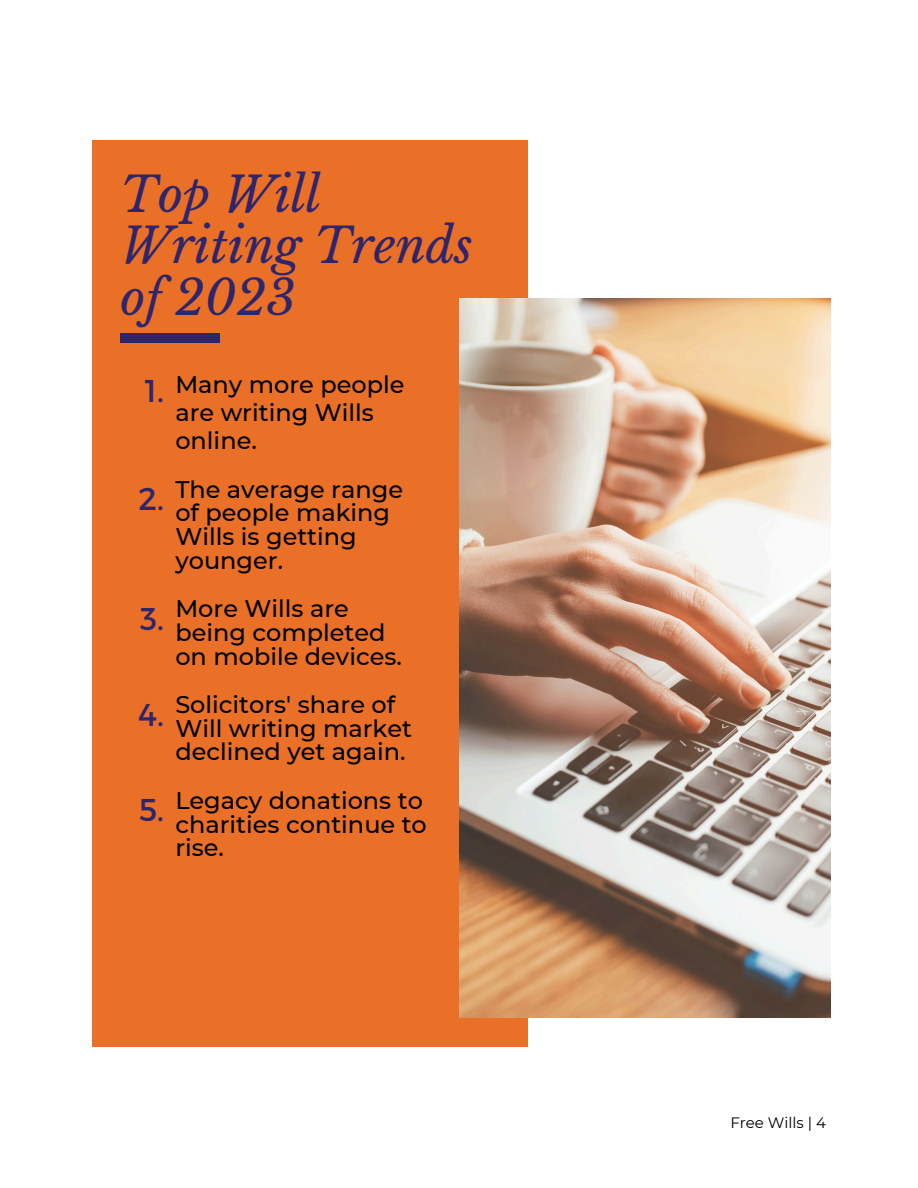
<style>
.page{position:relative;width:918px;height:1188px;background:#fff}
.page>*{position:absolute;margin:0;border:0;box-sizing:border-box;transform-origin:0 0}
.t1{font:italic 48px/51.8px "Libre Baskerville";color:#2e266d}
.t2{font:31.5px "Montserrat";color:#2e266d}
.t3{font:500 24px/23.7px "Montserrat";color:#000}
.t4{font:15px "Montserrat";color:#000}
</style>
<div class="page">
<div style="left:92px;top:140px;width:435px;height:907px;background:#ea7027"></div>
<img style="left:459px;top:299px;width:371px;height:719px">
<div style="left:121px;top:333px;width:99px;height:9px;background:#2e266d"></div>
<h1 class="t1" style="left:121px;top:169px;width:354px">Top Will<br>Writing Trends of 2023</h1>
<h2 class="t2" style="left:145px;top:370px;width:21px">1.</h2>
<h2 class="t2" style="left:139px;top:479px;width:27px">2.</h2>
<h2 class="t2" style="left:140px;top:598px;width:25px">3.</h2>
<h2 class="t2" style="left:138px;top:694px;width:27px">4.</h2>
<h2 class="t2" style="left:139px;top:790px;width:27px">5.</h2>
<p class="t3" style="left:175px;top:370px;width:231px;line-height:28.2px">Many more people are writing Wills online.</p>
<h3 class="t3" style="left:175px;top:477px;width:229px">The average range of people making<br>Wills is getting younger.</h3>
<h3 class="t3" style="left:175px;top:597px;width:228px">More Wills are being completed on mobile devices.</h3>
<h3 class="t3" style="left:175px;top:693px;width:238px">Solicitors' share of<br>Will writing market declined yet again.</h3>
<h3 class="t3" style="left:175px;top:788px;width:253px">Legacy donations to charities continue to rise.</h3>
<h3 class="t4" style="left:730px;top:1114px;width:97px">Free Wills | 4</h3>
</div>
